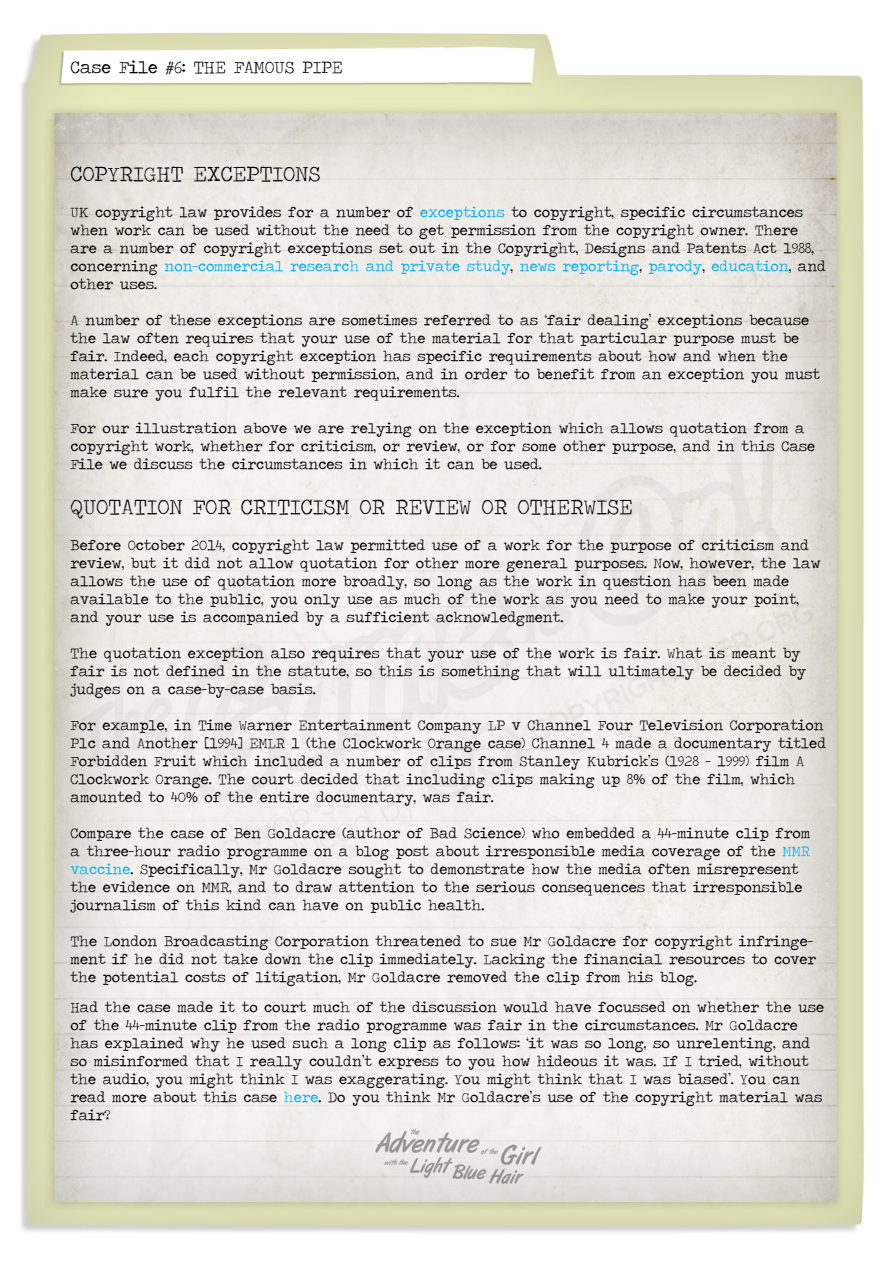
<style>
.page{position:relative;width:893px;height:1263px;background:#fff}
.page>*{position:absolute;margin:0;border:0;box-sizing:border-box;transform-origin:0 0}
.t1{font:22.5px "Traveling Typewriter";color:#000}
.t2{font:18px "Traveling Typewriter";color:#000}
.t3{font:15px/18px "Traveling Typewriter";color:#000}
.s1{color:#00aeef}
.s2{font-family:"Myriad Pro"}
</style>
<div class="page">
<img style="left:21px;top:32px;width:843px;height:1201px">
<p class="t2" style="left:71px;top:55px;width:274px">Case File #6: THE FAMOUS PIPE</p>
<h1 class="t1" style="left:71px;top:159px;width:252px">COPYRIGHT EXCEPTIONS</h1>
<p class="t3" style="left:71px;top:202px;width:757px">UK copyright law provides for a number of <span class="s1">exceptions</span> to copyright, specific circumstances when work can be used without the need to get permission from the copyright owner. There are a number of copyright exceptions set out in the Copyright, Designs and Patents Act 1988, concerning <span class="s1">non-commercial research and private study</span>, <span class="s1">news reporting</span>, <span class="s1">parody</span>, <span class="s1">education</span>, and other uses.</p>
<p class="t3" style="left:71px;top:310px;width:751px">A number of these exceptions are sometimes referred to as ‘fair dealing’ exceptions because the law often requires that your use of the material for that particular purpose must be fair. Indeed, each copyright exception has specific requirements about how and when the material can be used without permission, and in order to benefit from an exception you must make sure you fulfil the relevant requirements.</p>
<p class="t3" style="left:71px;top:418px;width:746px">For our illustration above we are relying on the exception which allows quotation from a copyright work, whether for criticism, or review, or for some other purpose, and in this Case<br>File we discuss the circumstances in which it can be used.</p>
<h1 class="t1" style="left:71px;top:492px;width:564px">QUOTATION FOR CRITICISM OR REVIEW OR OTHERWISE</h1>
<p class="t3" style="left:71px;top:535px;width:751px">Before October 2014, copyright law permitted use of a work for the purpose of criticism and review, but it did not allow quotation for other more general purposes. Now, however, the law allows the use of quotation more broadly, so long as the work in question has been made available to the public, you only use as much of the work as you need to make your point, and your use is accompanied by a sufficient acknowledgment.</p>
<p class="t3" style="left:71px;top:643px;width:737px">The quotation exception also requires that your use of the work is fair. What is meant by fair is not defined in the statute, so this is something that will ultimately be decided by judges on a case-by-case basis.</p>
<p class="t3" style="left:71px;top:715px;width:757px">For example, in Time Warner Entertainment Company LP v Channel Four Television Corporation Plc and Another [1994] EMLR 1 (the Clockwork Orange case) Channel 4 made a documentary titled Forbidden Fruit which included a number of clips from Stanley Kubrick’s (1928 – 1999) film A Clockwork Orange. The court decided that including clips making up 8<span class="s2">%</span> of the film, which amounted to 40<span class="s2">%</span> of the entire documentary, was fair.</p>
<p class="t3" style="left:71px;top:823px;width:741px">Compare the case of Ben Goldacre (author of Bad Science) who embedded a 44-minute clip from a three-hour radio programme on a blog post about irresponsible media coverage of the <span class="s1">MMR vaccine</span>. Specifically, Mr Goldacre sought to demonstrate how the media often misrepresent the evidence on MMR, and to draw attention to the serious consequences that irresponsible journalism of this kind can have on public health.</p>
<p class="t3" style="left:71px;top:931px;width:747px">The London Broadcasting Corporation threatened to sue Mr Goldacre for copyright infringe&shy;ment if he did not take down the clip immediately. Lacking the financial resources to cover the potential costs of litigation, Mr Goldacre removed the clip from his blog.</p>
<p class="t3" style="left:71px;top:997px;width:755px">Had the case made it to court much of the discussion would have focussed on whether the use of the 44-minute clip from the radio programme was fair in the circumstances. Mr Goldacre has explained why he used such a long clip as follows: ‘it was so long, so unrelenting, and so misinformed that I really couldn’t express to you how hideous it was. If I tried, without the audio, you might think I was exaggerating. You might think that I was biased’. You can read more about this case <span class="s1">here</span>. Do you think Mr Goldacre’s use of the copyright material was fair?</p>
</div>
